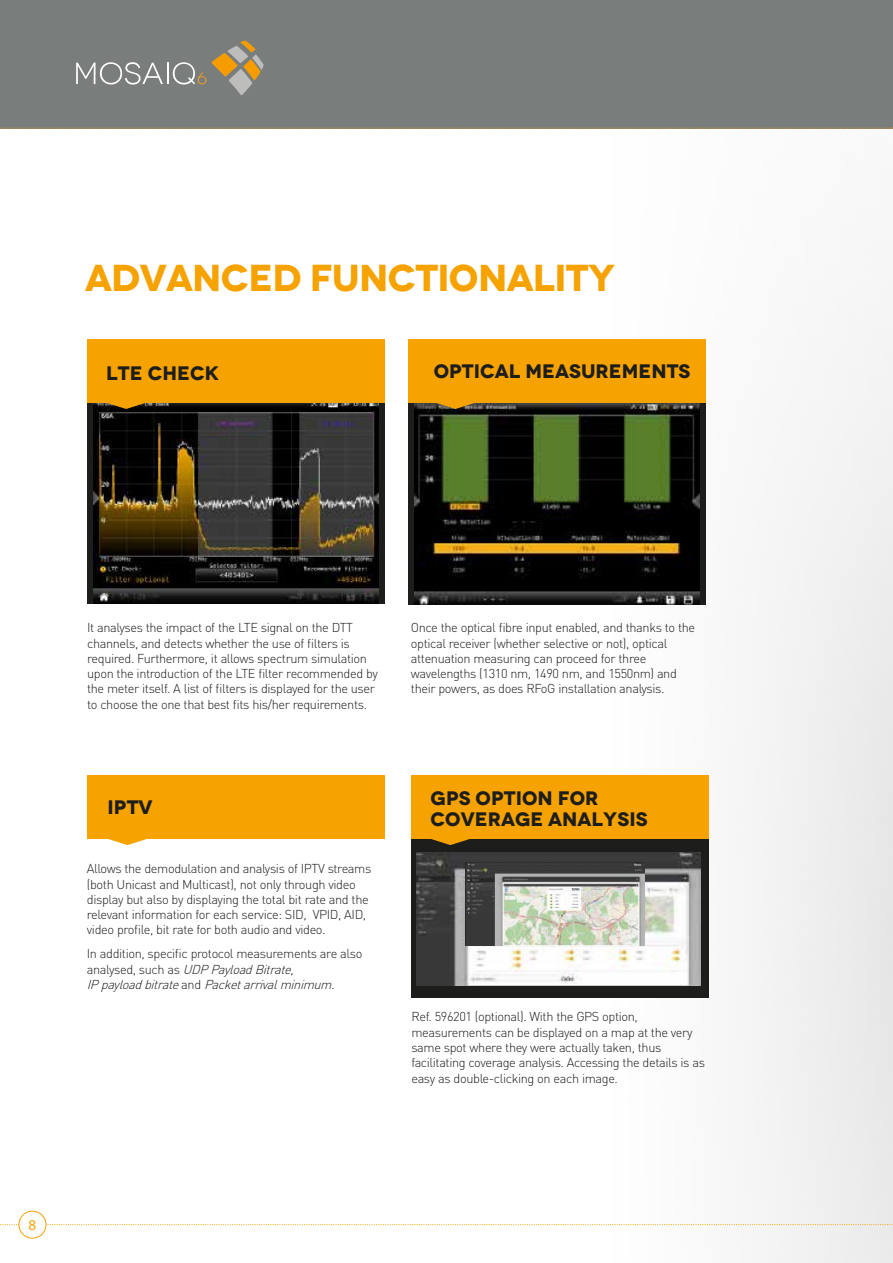
<style>
.page{position:relative;width:893px;height:1263px;background:#fff}
.page>*{position:absolute;margin:0;border:0;box-sizing:border-box;transform-origin:0 0}
.t1{font:700 expanded 37.5px "Novecento";letter-spacing:-.02em;color:#f6a200}
.t2{font:700 expanded 19.5px/21px "Novecento";color:#1d1d1b}
.t3{font:15px "Myriad Pro";color:#f6a200}
.t4{font:300 12.75px/15.3px "DIN Pro";letter-spacing:-.03em;color:#1d1d1b}
.s1{font-style:italic}
</style>
<div class="page">
<div style="left:87px;top:401px;width:298px;height:203px;background:#1d1d1b"></div>
<img style="left:93px;top:403px;width:285px;height:201px">
<div style="left:408px;top:400px;width:298px;height:205px;background:#1d1d1b"></div>
<img style="left:415px;top:403px;width:285px;height:202px">
<div style="left:87px;top:339px;width:298px;height:64px;background:#f6a200"></div>
<div style="left:408px;top:339px;width:298px;height:64px;background:#f6a200"></div>
<svg style="left:106px;top:403px;width:40px;height:6px"></svg>
<div style="left:411px;top:839px;width:298px;height:159px;background:#1d1d1b"></div>
<img style="left:417px;top:852px;width:284px;height:134px">
<div style="left:411px;top:775px;width:298px;height:64px;background:#f6a200"></div>
<svg style="left:431px;top:839px;width:39px;height:6px"></svg>
<svg style="left:436px;top:403px;width:39px;height:6px"></svg>
<div style="left:87px;top:775px;width:298px;height:64px;background:#f6a200"></div>
<svg style="left:108px;top:839px;width:39px;height:6px"></svg>
<img style="left:466px;top:863px;width:178px;height:82px">
<div style="left:0;top:0;width:893px;height:128px;background:#797e7d"></div>
<svg style="left:0;top:128px;width:893px;height:1px"></svg>
<svg style="left:76px;top:41px;width:188px;height:54px"></svg>
<svg style="left:0;top:1224px;width:893px;height:1px"></svg>
<div style="left:19px;top:1211px;width:27px;height:27px;background:#fff;border-radius:50%"></div>
<div style="left:19px;top:1211px;width:27px;height:27px;border:1px solid #f6a200;border-radius:50%"></div>
<h1 class="t1" style="left:85px;top:254px;width:532px">ADVANCED FUNCTIONALITY</h1>
<h2 class="t2" style="left:106px;top:363px;width:114px">LTE CHECK</h2>
<h2 class="t2" style="left:434px;top:360px;width:258px">OPTICAL MEASUREMENTS</h2>
<p class="t4" style="left:87px;top:620px;width:292px">It analyses the impact of the LTE signal on the DTT channels, and detects whether the use of filters is required. Furthermore, it allows spectrum simulation upon the introduction of the LTE filter recommended by the meter itself. A list of filters is displayed for the user to choose the one that best fits his/her requirements.</p>
<p class="t4" style="left:411px;top:620px;width:286px">Once the optical fibre input enabled, and thanks to the optical receiver (whether selective or not), optical attenuation measuring can proceed for three wavelengths (1310 nm, 1490 nm, and 1550nm) and their powers, as does RFoG installation analysis.</p>
<h2 class="t2" style="left:108px;top:797px;width:46px">IPTV</h2>
<p class="t4" style="left:87px;top:861px;width:286px">Allows the demodulation and analysis of IPTV streams (both Unicast and Multicast), not only through video display but also by displaying the total bit rate and the relevant information for each service: SID, VPID, AID, video profile, bit rate for both audio and video.</p>
<p class="t4" style="left:87px;top:946px;width:277px">In addition, specific protocol measurements are also a n a ly s e d , s u c h a s <span class="s1">UDPPayloadBitrate,<br>IPpayloadbitrate</span>a n d <span class="s1">Packetarrivalminimum.</span></p>
<h2 class="t2" style="left:431px;top:787px;width:219px">GPS OPTION FOR<br>COVERAGE ANALYSIS</h2>
<p class="t4" style="left:411px;top:1009px;width:295px">Ref. 596201 (optional). With the GPS option, measurements can be displayed on a map at the very same spot where they were actually taken, thus facilitating coverage analysis. Accessing the details is as easy as double-clicking on each image.</p>
<p class="t3" style="left:29px;top:1216px;width:9px">8</p>
</div>
